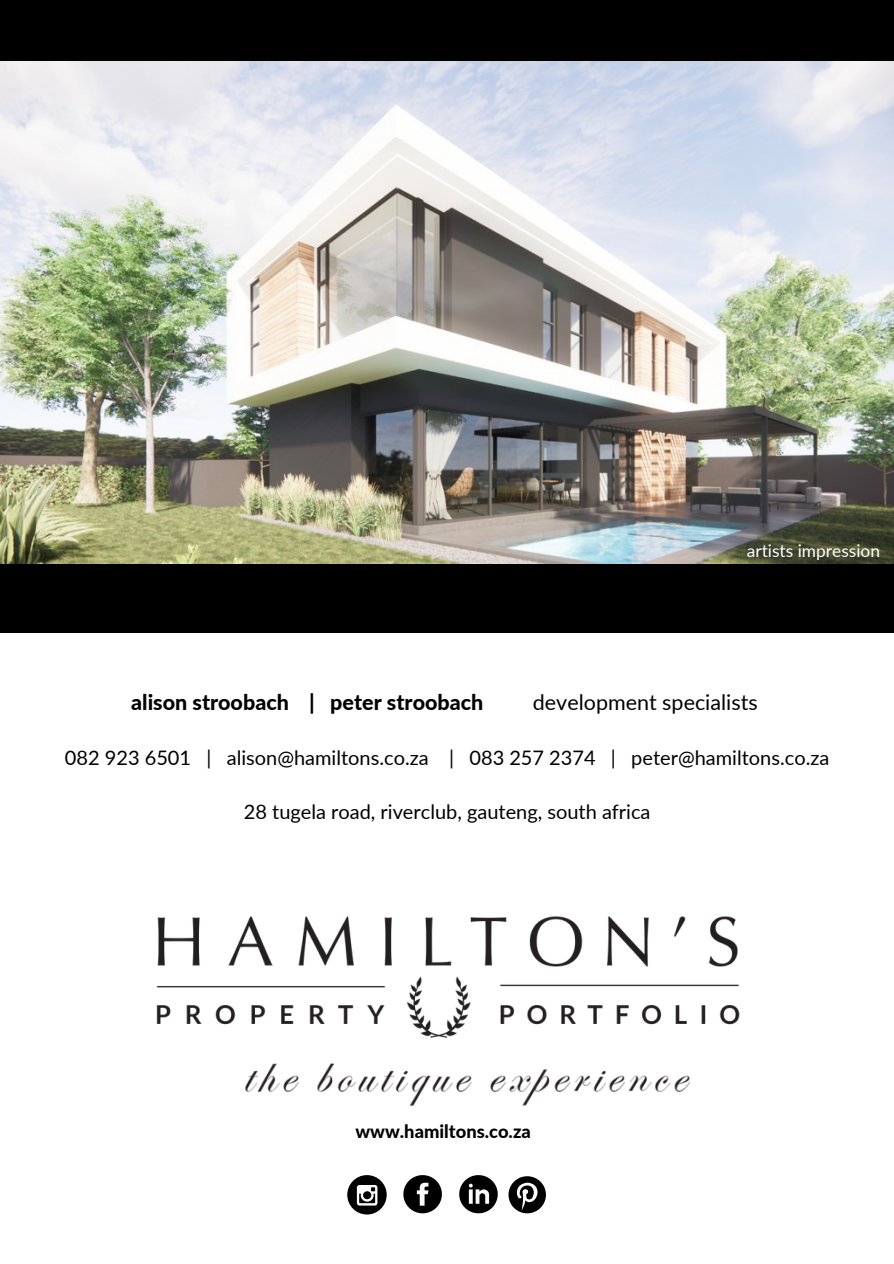
<style>
.page{position:relative;width:894px;height:1264px;background:#fff}
.page>*{position:absolute;margin:0;border:0;box-sizing:border-box;transform-origin:0 0}
.t1{font:800 21.45px "Lato";color:#000}
.t2{font:21.45px "Lato";color:#000}
.t3{font:19.95px "Lato";color:#000}
.t4{font:800 18.3px "Lato";color:#000}
.t5{font:17.4px "Lato";color:#fff}
</style>
<div class="page">
<svg style="left:403px;top:1175px;width:39px;height:38px"></svg>
<svg style="left:459px;top:1175px;width:38px;height:38px"></svg>
<div style="left:347px;top:1175px;width:39px;height:39px;background:#000;border-radius:50%"></div>
<svg style="left:357px;top:1185px;width:20px;height:20px"></svg>
<svg style="left:508px;top:1176px;width:37px;height:37px"></svg>
<img style="left:156px;top:916px;width:584px;height:118px">
<img style="left:244px;top:1034px;width:446px;height:72px">
<div style="left:0;top:0;width:893px;height:632px;background:#000"></div>
<img style="left:0;top:61px;width:893px;height:502px">
<p class="t5" style="left:746px;top:540px;width:135px">artists impression</p>
<p class="t1" style="left:131px;top:688px;width:353px">alison stroobach | peter stroobach</p>
<p class="t2" style="left:532px;top:688px;width:226px">development specialists</p>
<p class="t3" style="left:65px;top:745px;width:765px">082 923 6501 | alison@hamiltons.co.za | 083 257 2374 | peter@hamiltons.co.za</p>
<p class="t3" style="left:244px;top:799px;width:408px">28 tugela road, riverclub, gauteng, south africa</p>
<p class="t4" style="left:355px;top:1120px;width:177px">www.hamiltons.co.za</p>
</div>
